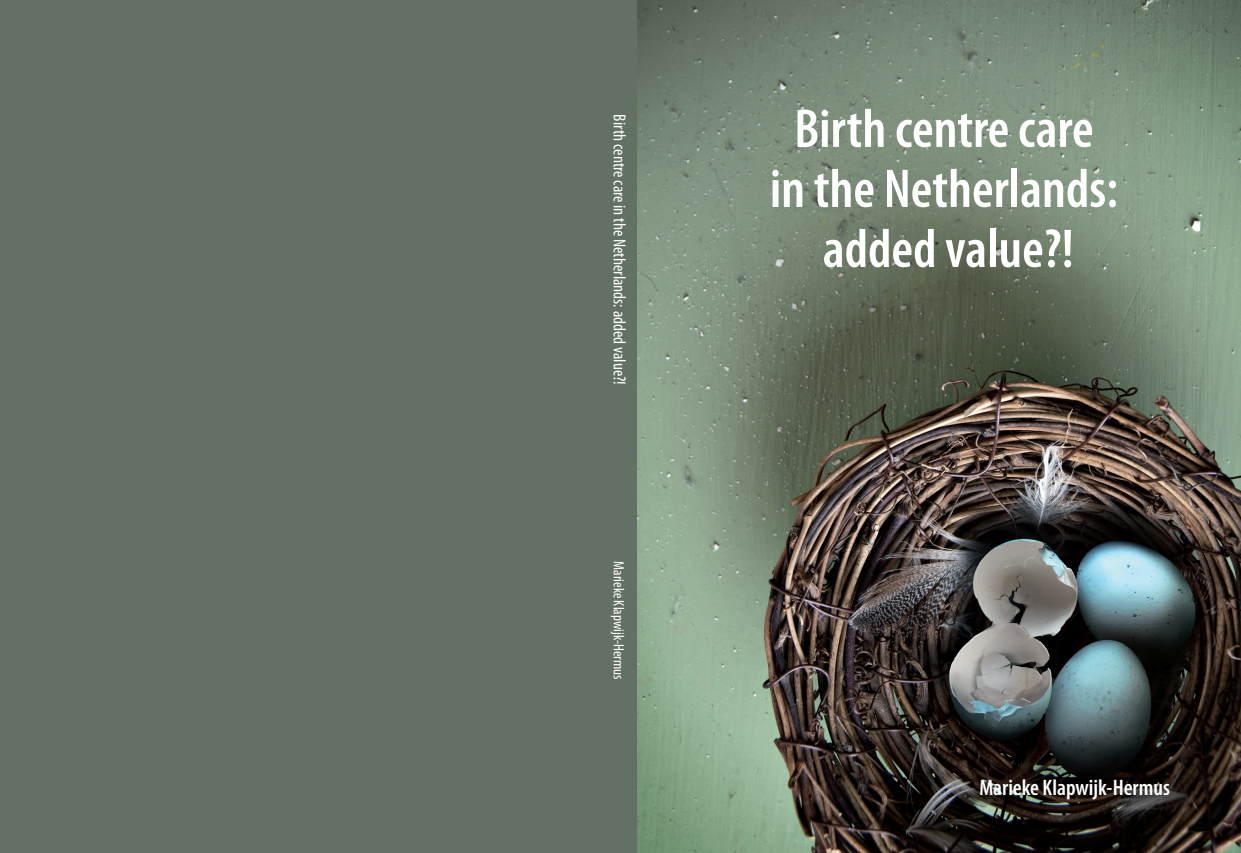
<style>
.page{position:relative;width:1241px;height:853px;background:#fff}
.page>*{position:absolute;margin:0;border:0;box-sizing:border-box;transform-origin:0 0}
.t1{font:600 condensed 55px/60px "Myriad Pro";color:#fff;text-align:center}
.t2{font:600 condensed 22.5px "Myriad Pro";color:#fff}
.t3{font:condensed 17.5px "Myriad Pro";color:#fff}
.t4{font:condensed 15px "Myriad Pro";color:#fff}
</style>
<div class="page">
<div style="left:0;top:0;width:642px;height:852px;background:#637065"></div>
<img style="left:637px;top:0;width:603px;height:852px">
<p class="t3" style="left:629px;top:114px;width:272px;rotate:90deg">Birth centre care in the Netherlands: added value?!</p>
<p class="t4" style="left:627px;top:561px;width:120px;rotate:90deg">Marieke Klapwijk-Hermus</p>
<p class="t1" style="left:770px;top:100px;width:350px">Birth centre care in the Netherlands: added value?!</p>
<p class="t2" style="left:979px;top:775px;width:192px">Marieke Klapwijk-Hermus</p>
</div>
